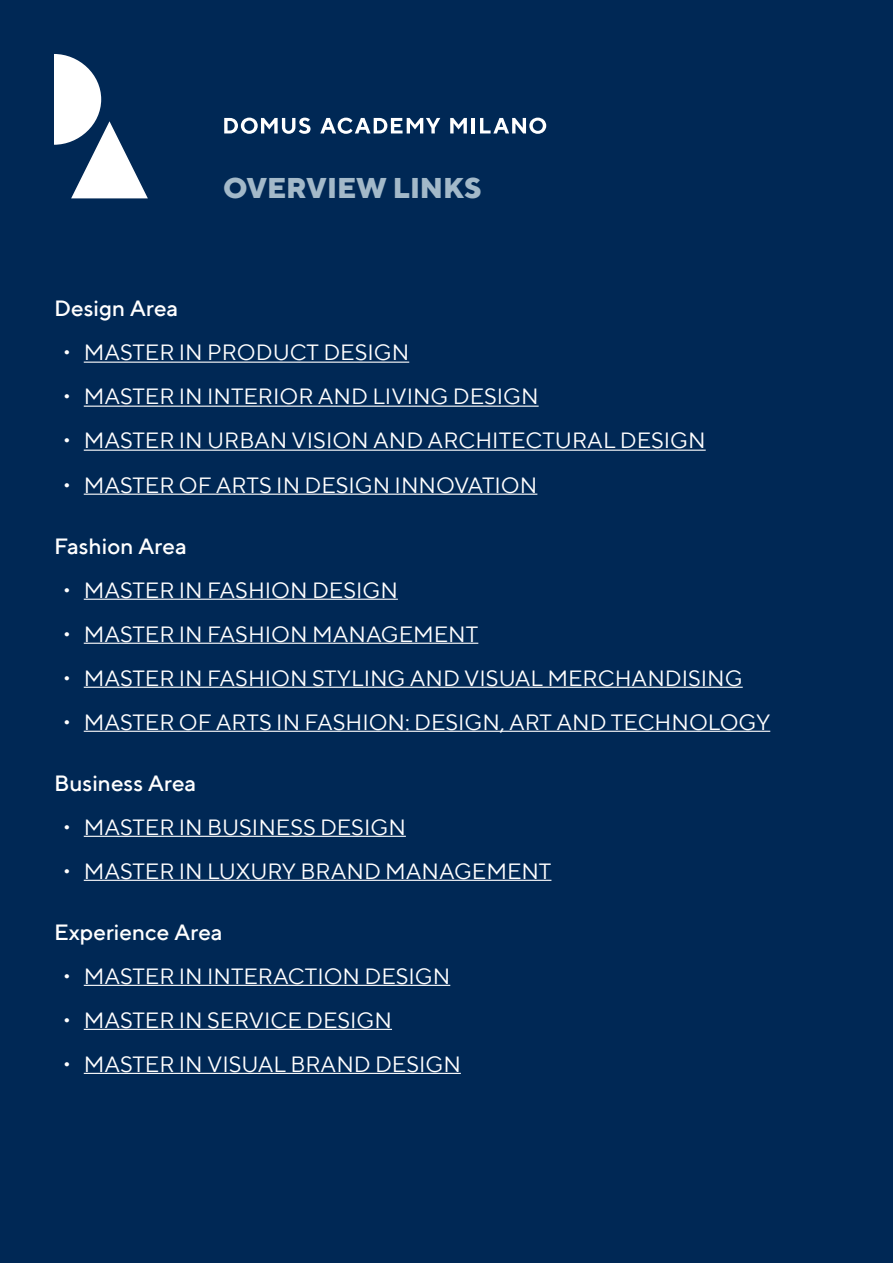
<style>
.page{position:relative;width:893px;height:1263px;background:#002855}
.page>*{position:absolute;margin:0;border:0;box-sizing:border-box;transform-origin:0 0}
.t1{font:800 28.5px "TT Norms";color:#a3b9c9}
.t2{font:22.5px "TT Norms";color:#fff}
.t3{font:500 22.5px "TT Norms";color:#fff}
</style>
<div class="page">
<svg style="left:224px;top:118px;width:87px;height:16px"></svg>
<svg style="left:320px;top:118px;width:120px;height:16px"></svg>
<svg style="left:450px;top:118px;width:17px;height:15px"></svg>
<hr style="left:472px;top:118px;width:3px;height:15px;background:#fff">
<svg style="left:480px;top:118px;width:66px;height:16px"></svg>
<svg style="left:54px;top:54px;width:94px;height:144px"></svg>
<hr style="left:84px;top:362px;width:325px;height:1px;background:#fff">
<hr style="left:84px;top:406px;width:455px;height:1px;background:#fff">
<hr style="left:84px;top:450px;width:622px;height:1px;background:#fff">
<hr style="left:84px;top:494px;width:453px;height:1px;background:#fff">
<hr style="left:84px;top:599px;width:314px;height:1px;background:#fff">
<hr style="left:84px;top:643px;width:394px;height:1px;background:#fff">
<hr style="left:84px;top:687px;width:659px;height:1px;background:#fff">
<hr style="left:84px;top:731px;width:686px;height:1px;background:#fff">
<hr style="left:84px;top:836px;width:322px;height:1px;background:#fff">
<hr style="left:84px;top:880px;width:467px;height:1px;background:#fff">
<hr style="left:84px;top:985px;width:366px;height:1px;background:#fff">
<hr style="left:84px;top:1029px;width:308px;height:1px;background:#fff">
<hr style="left:84px;top:1073px;width:377px;height:1px;background:#fff">
<p class="t1" style="left:223px;top:170px;width:260px">OVERVIEW LINKS</p>
<p class="t3" style="left:54px;top:295px;width:126px">Design Area</p>
<p class="t2" style="left:63px;top:339px;width:348px">• MASTER IN PRODUCT DESIGN</p>
<p class="t2" style="left:63px;top:383px;width:478px">• MASTER IN INTERIOR AND LIVING DESIGN</p>
<p class="t2" style="left:63px;top:427px;width:645px">• MASTER IN URBAN VISION AND ARCHITECTURAL DESIGN</p>
<p class="t2" style="left:63px;top:471px;width:476px">• MASTER OF ARTS IN DESIGN INNOVATION</p>
<p class="t3" style="left:54px;top:532px;width:134px">Fashion Area</p>
<p class="t2" style="left:63px;top:576px;width:337px">• MASTER IN FASHION DESIGN</p>
<p class="t2" style="left:63px;top:620px;width:417px">• MASTER IN FASHION MANAGEMENT</p>
<p class="t2" style="left:63px;top:664px;width:682px">• MASTER IN FASHION STYLING AND VISUAL MERCHANDISING</p>
<p class="t2" style="left:63px;top:708px;width:709px">• MASTER OF ARTS IN FASHION: DESIGN, ART AND TECHNOLOGY</p>
<p class="t3" style="left:54px;top:769px;width:144px">Business Area</p>
<p class="t2" style="left:63px;top:813px;width:345px">• MASTER IN BUSINESS DESIGN</p>
<p class="t2" style="left:63px;top:857px;width:490px">• MASTER IN LUXURY BRAND MANAGEMENT</p>
<p class="t3" style="left:54px;top:918px;width:170px">Experience Area</p>
<p class="t2" style="left:63px;top:962px;width:389px">• MASTER IN INTERACTION DESIGN</p>
<p class="t2" style="left:63px;top:1006px;width:331px">• MASTER IN SERVICE DESIGN</p>
<p class="t2" style="left:63px;top:1050px;width:400px">• MASTER IN VISUAL BRAND DESIGN</p>
</div>
